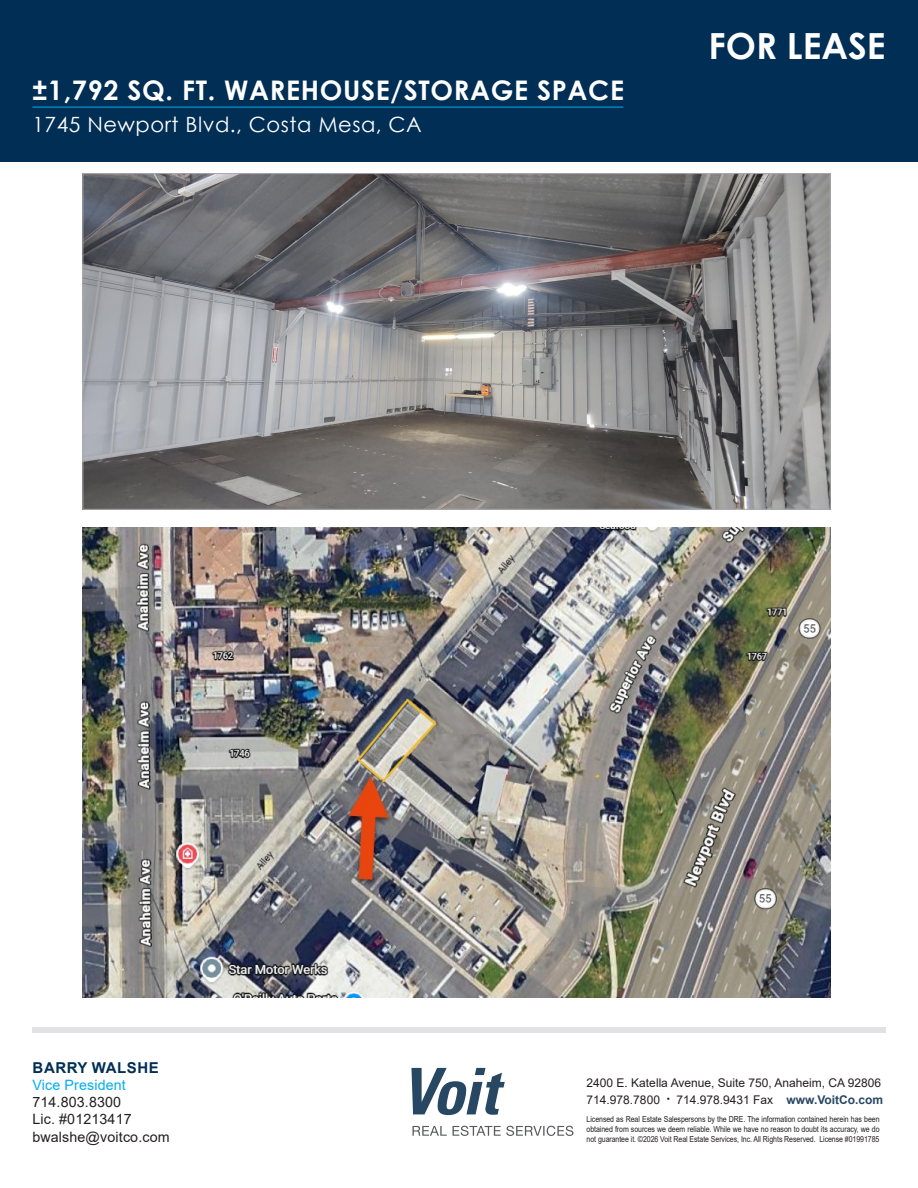
<style>
.page{position:relative;width:918px;height:1188px;background:#fff}
.page>*{position:absolute;margin:0;border:0;box-sizing:border-box;transform-origin:0 0}
.t1{font:700 36px "Century Gothic";color:#fff}
.t2{font:700 27px "Century Gothic";letter-spacing:.025em;color:#fff}
.t3{font:21px "Century Gothic";letter-spacing:.025em;color:#fff}
.t4{font:700 15px "Arial";letter-spacing:.035em;color:#002e54}
.t5{font:14.25px/17.2px "Arial";letter-spacing:.01em;color:#231f20}
.t6{font:14.25px "Arial";letter-spacing:.01em;color:#00aeef}
.t7{font:12px/16.5px "Arial";color:#231f20}
.t8{font:8.25px/9.9px "Arial";letter-spacing:-.01em;color:#231f20;text-align:justify;scale:.85 1}
.s1{font-size:9px}
.s2{font-weight:700;color:#274763}
</style>
<div class="page">
<div style="left:0;top:0;width:918px;height:162px;background:#002e54"></div>
<img style="left:82px;top:527px;width:749px;height:471px">
<img style="left:84px;top:175px;width:745px;height:333px">
<hr style="left:32px;top:107px;width:591px;height:1px;background:#00aeef">
<div style="left:32px;top:1027px;width:854px;height:5px;background:#e1e2e4"></div>
<svg style="left:412px;top:1126px;width:35px;height:10px"></svg>
<svg style="left:453px;top:1126px;width:120px;height:10px"></svg>
<svg style="left:411px;top:1068px;width:94px;height:47px"></svg>
<h2 class="t2" style="left:32px;top:70px;width:593px">±1,792 SQ. FT. WAREHOUSE/STORAGE SPACE</h2>
<h3 class="t3" style="left:32px;top:110px;width:391px">1745 Newport Blvd., Costa Mesa, CA</h3>
<h1 class="t1" style="left:709px;top:19px;width:179px">FOR LEASE</h1>
<h3 class="t4" style="left:33px;top:1057px;width:128px">BARRY WALSHE</h3>
<h3 class="t6" style="left:32px;top:1075px;width:95px">Vice President</h3>
<h3 class="t5" style="left:32px;top:1093px;width:139px">714.803.8300<br>Lic. #01213417 bwalshe@voitco.com</h3>
<h3 class="t7" style="left:587px;top:1075px;width:298px">2400 E. Katella Avenue, Suite 750, Anaheim, CA 92806<br>714.978.7800 <span class="s1">•</span> 714.978.9431 Fax <span class="s2">www.VoitCo.com</span></h3>
<p class="t8" style="left:587px;top:1114px;width:346px">Licensed as Real Estate Salespersons by the DRE. The information contained herein has been obtained from sources we deem reliable. While we have no reason to doubt its accuracy, we do not guarantee it. ©2026 Voit Real Estate Services, Inc. All Rights Reserved. License #01991785</p>
</div>
